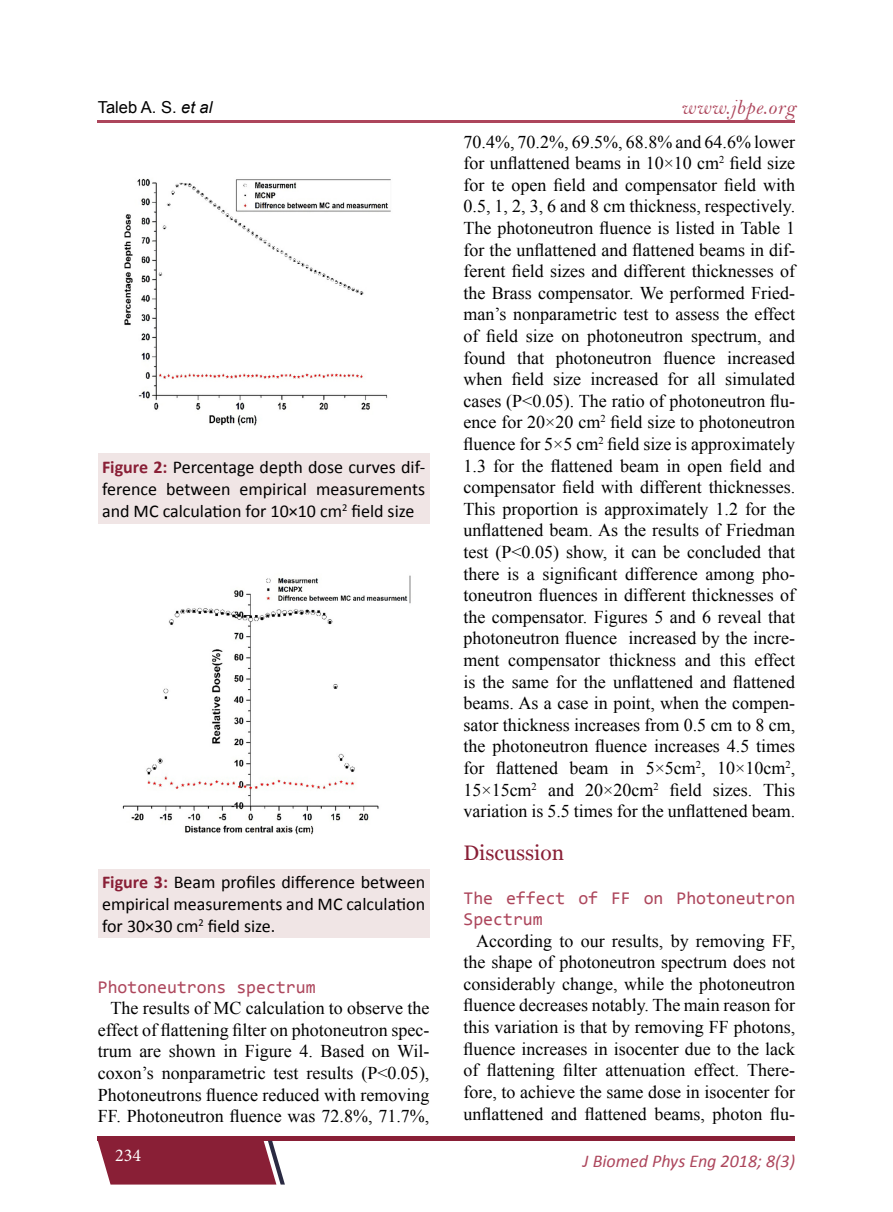
<style>
.page{position:relative;width:893px;height:1212px;background:#fff}
.page>*{position:absolute;margin:0;border:0;box-sizing:border-box;transform-origin:0 0}
.t1{font:21px "Bell MT Italic";letter-spacing:.03em;color:#ad465c}
.t2{font:21px "Georgia";color:#891f36}
.t3{font:18px/21.6px "Times New Roman";color:#000;text-align:justify}
.t4{font:18px/21.6px "Calibri";color:#000;text-align:justify}
.t5{font:18px/21.5px "Consolas";color:#ad465c}
.t6{font:italic 18px "Calibri";color:#ad465c}
.t7{font:18px "Minion Pro";color:#fff}
.t8{font:16.5px "Arial";color:#000}
.s1{font-style:italic}
.s2{font-weight:700;color:#891f36}
</style>
<div class="page">
<div style="left:98px;top:1136px;width:697px;height:5px;background:#891f36"></div>
<svg style="left:98px;top:1141px;width:187px;height:43px;background:#913348"></svg>
<hr style="left:98px;top:120px;width:697px;height:2px;background:#ad465c">
<div style="left:98px;top:869px;width:331px;height:69px;background:#f0e5e5"></div>
<img style="left:122px;top:575px;width:289px;height:262px">
<div style="left:98px;top:453px;width:331px;height:70px;background:#f0e5e5"></div>
<img style="left:124px;top:178px;width:267px;height:248px">
<p class="t8" style="left:98px;top:97px;width:116px">Taleb A. S. <span class="s1">et al</span></p>
<p class="t1" style="left:681px;top:94px;width:116px">www.jbpe.org</p>
<p class="t3" style="left:463px;top:130px;width:333px">70.4%, 70.2%, 69.5%, 68.8% and 64.6% lower for unflattened beams in 10×10 cm<sup>2</sup> field size for te open field and compensator field with 0.5, 1, 2, 3, 6 and 8 cm thickness, respectively.<br>The photoneutron fluence is listed in Table 1 for the unflattened and flattened beams in dif&shy;ferent field sizes and different thicknesses of the Brass compensator. We performed Fried&shy;man’s nonparametric test to assess the effect of field size on photoneutron spectrum, and found that photoneutron fluence increased when field size increased for all simulated cases (P&lt;0.05). The ratio of photoneutron flu&shy;ence for 20×20 cm<sup>2</sup> field size to photoneutron fluence for 5×5 cm<sup>2</sup> field size is approximately 1.3 for the flattened beam in open field and compensator field with different thicknesses.<br>This proportion is approximately 1.2 for the unflattened beam. As the results of Friedman test (P&lt;0.05) show, it can be concluded that there is a significant difference among pho&shy;toneutron fluences in different thicknesses of the compensator. Figures 5 and 6 reveal that photoneutron fluence increased by the incre&shy;ment compensator thickness and this effect is the same for the unflattened and flattened beams. As a case in point, when the compen&shy;sator thickness increases from 0.5 cm to 8 cm, the photoneutron fluence increases 4.5 times for flattened beam in 5×5cm<sup>2</sup>, 10×10cm<sup>2</sup>, 15×15cm<sup>2</sup> and 20×20cm<sup>2</sup> field sizes. This variation is 5.5 times for the unflattened beam.</p>
<p class="t2" style="left:463px;top:840px;width:102px">Discussion</p>
<p class="t5" style="left:463px;top:886px;width:333px">The effect of FF on Photoneutron<br>Spectrum</p>
<p class="t3" style="left:463px;top:929px;width:333px;text-indent:13px">According to our results, by removing FF, the shape of photoneutron spectrum does not considerably change, while the photoneutron fluence decreases notably. The main reason for this variation is that by removing FF photons, fluence increases in isocenter due to the lack of flattening filter attenuation effect. There&shy;fore, to achieve the same dose in isocenter for unflattened and flattened beams, photon flu-</p>
<p class="t4" style="left:102px;top:457px;width:325px"><span class="s2">Figure 2:</span> Percentage depth dose curves dif&shy;ference between empirical measurements and MC calculation for 10×10 cm<sup>2</sup> field size</p>
<p class="t4" style="left:102px;top:872px;width:325px"><span class="s2">Figure 3:</span> Beam profiles difference between empirical measurements and MC calculation for 30×30 cm<sup>2</sup> field size.</p>
<p class="t5" style="left:98px;top:975px;width:219px">Photoneutrons spectrum</p>
<p class="t3" style="left:98px;top:997px;width:333px;text-indent:13px">The results of MC calculation to observe the effect of flattening filter on photoneutron spec&shy;trum are shown in Figure 4. Based on Wil&shy;coxon’s nonparametric test results (P&lt;0.05), Photoneutrons fluence reduced with removing FF. Photoneutron fluence was 72.8%, 71.7%,</p>
<p class="t7" style="left:115px;top:1143px;width:27px">234</p>
<p class="t6" style="left:583px;top:1148px;width:214px">J Biomed Phys Eng 2018; 8(3)</p>
</div>
